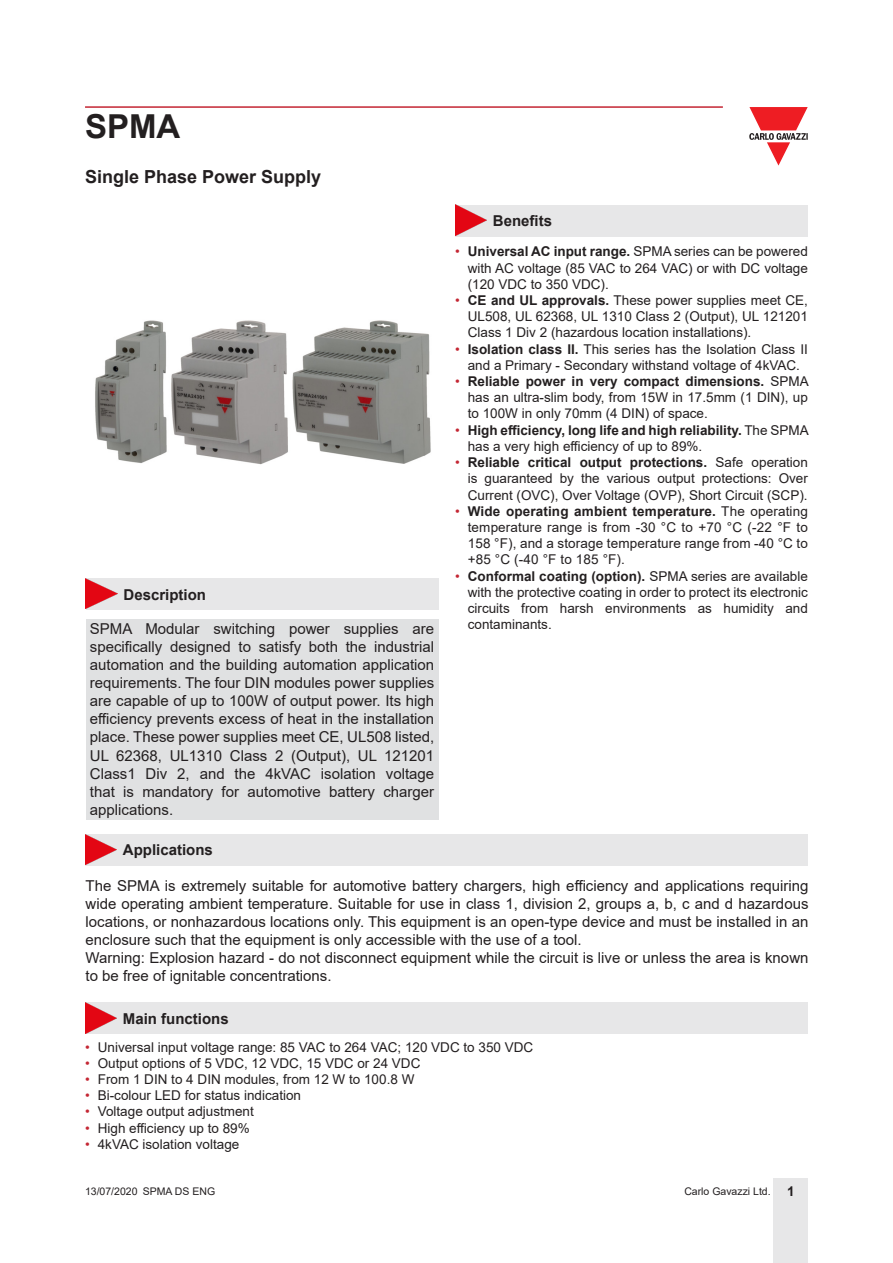
<style>
.page{position:relative;width:893px;height:1263px;background:#fff}
.page>*{position:absolute;margin:0;border:0;box-sizing:border-box;transform-origin:0 0}
.t1{font:700 33px "Arial";color:#231f20}
.Titolo02{font:700 18px "Arial";color:#231f20}
.Testo{font:15px/18px "Arial";color:#231f20;text-align:justify}
.Titolo03{font:700 15px "Arial";color:#231f20}
.t2{font:13.5px/16.2px "Arial";color:#231f20;text-align:justify}
.t3{font:700 13.5px/16.2px "Arial";color:#231f20}
.t4{font:10.5px "Arial";color:#231f20}
.s1{color:#c42633}
.s2{font-weight:700}
.s3{font-weight:400;color:#c42633}
.s4{font-weight:400}
.s5{font-weight:700;font-size:13.5px}
</style>
<div class="page">
<hr style="left:85px;top:106px;width:638px;height:2px;background:#c42633">
<div style="left:774px;top:1178px;width:34px;height:85px;background:#e7e7e8"></div>
<svg style="left:749px;top:107px;width:59px;height:59px"></svg>
<div style="left:455px;top:205px;width:353px;height:31px;background:#e7e7e8"></div>
<img style="left:455px;top:205px;width:31px;height:30px">
<div style="left:86px;top:578px;width:353px;height:32px;background:#e7e7e8"></div>
<img style="left:86px;top:578px;width:31px;height:31px">
<div style="left:85px;top:834px;width:723px;height:32px;background:#e7e7e8"></div>
<img style="left:85px;top:834px;width:31px;height:31px">
<div style="left:86px;top:618px;width:353px;height:201px;background:#e0e1e2"></div>
<div style="left:85px;top:1003px;width:723px;height:31px;background:#e7e7e8"></div>
<img style="left:85px;top:1003px;width:31px;height:30px">
<img style="left:95px;top:320px;width:336px;height:145px">
<h1 class="t1" style="left:85px;top:103px;width:97px">SPMA</h1>
<p class="Titolo02" style="left:85px;top:164px;width:238px">Single Phase Power Supply</p>
<p class="Titolo03" style="left:123px;top:584px;width:84px">Description</p>
<p class="Testo" style="left:90px;top:620px;width:346px">SPMA Modular switching power supplies are specifically designed to satisfy both the industrial automation and the building automation application requirements. The four DIN modules power supplies are capable of up to 100W of output power. Its high efficiency prevents excess of heat in the installation place. These power supplies meet CE, UL508 listed, UL 62368, UL1310 Class 2 (Output), UL 121201<br>Class1 Div 2, and the 4kVAC isolation voltage that is mandatory for automotive battery charger applications.</p>
<p class="Titolo03" style="left:123px;top:839px;width:92px">Applications</p>
<p class="Titolo03" style="left:493px;top:210px;width:61px">Benefits</p>
<p class="t2" style="left:468px;top:244px;width:342px;text-indent:-13px"><span class="s1">•</span> <span class="s2">Universal AC input range.</span> SPMA series can be powered with AC voltage (85 VAC to 264 VAC) or with DC voltage (120 VDC to 350 VDC).</p>
<p class="t2" style="left:468px;top:292px;width:342px;text-indent:-13px"><span class="s1">•</span> <span class="s2">CE and UL approvals.</span> These power supplies meet CE, UL508, UL 62368, UL 1310 Class 2 (Output), UL 121201<br>Class 1 Div 2 (hazardous location installations).</p>
<p class="t2" style="left:455px;top:341px;width:354px;text-align:center"><span class="s1">•</span> <span class="s2">Isolation class II.</span> This series has the Isolation Class II and a Primary - Secondary withstand voltage of 4kVAC.</p>
<p class="t2" style="left:468px;top:373px;width:342px;text-indent:-13px"><span class="s1">•</span> <span class="s2">Reliable power in very compact dimensions.</span> SPMA has an ultra-slim body, from 15W in 17.5mm (1 DIN), up to 100W in only 70mm (4 DIN) of space.</p>
<p class="t3" style="left:468px;top:422px;width:342px;text-indent:-13px"><span class="s3">•</span> High efficiency, long life and high reliability. <span class="s4">The SPMA has a very high efficiency of up to 89%.</span></p>
<p class="t2" style="left:468px;top:454px;width:342px;text-indent:-13px"><span class="s1">•</span> <span class="s2">Reliable critical output protections.</span> Safe operation is guaranteed by the various output protections: Over Current (OVC), Over Voltage (OVP), Short Circuit (SCP).</p>
<p class="t2" style="left:468px;top:503px;width:342px;text-indent:-13px"><span class="s1">•</span> <span class="s2">Wide operating ambient temperature.</span> The operating temperature range is from -30 °C to +70 °C (-22 °F to 158 °F), and a storage temperature range from -40 °C to +85 °C (-40 °F to 185 °F).</p>
<p class="t2" style="left:468px;top:568px;width:342px;text-indent:-13px"><span class="s1">•</span> <span class="s2">Conformal coating (option).</span> SPMA series are available with the protective coating in order to protect its electronic circuits from harsh environments as humidity and contaminants.</p>
<p class="Testo" style="left:86px;top:877px;width:724px">The SPMA is extremely suitable for automotive battery chargers, high efficiency and applications requiring wide operating ambient temperature. Suitable for use in class 1, division 2, groups a, b, c and d hazardous locations, or nonhazardous locations only. This equipment is an open-type device and must be installed in an enclosure such that the equipment is only accessible with the use of a tool.</p>
<p class="Testo" style="left:86px;top:949px;width:724px">Warning: Explosion hazard - do not disconnect equipment while the circuit is live or unless the area is known to be free of ignitable concentrations.</p>
<p class="Titolo03" style="left:123px;top:1008px;width:107px">Main functions</p>
<p class="t2" style="left:85px;top:1039px;width:450px"><span class="s1">•</span> Universal input voltage range: 85 VAC to 264 VAC; 120 VDC to 350 VDC</p>
<p class="t2" style="left:85px;top:1055px;width:337px"><span class="s1">•</span> Output options of 5 VDC, 12 VDC, 15 VDC or 24 VDC</p>
<p class="t2" style="left:85px;top:1071px;width:331px"><span class="s1">•</span> From 1 DIN to 4 DIN modules, from 12 W to 100.8 W</p>
<p class="t2" style="left:85px;top:1087px;width:218px"><span class="s1">•</span> Bi-colour LED for status indication</p>
<p class="t2" style="left:85px;top:1103px;width:170px"><span class="s1">•</span> Voltage output adjustment</p>
<p class="t2" style="left:85px;top:1120px;width:166px"><span class="s1">•</span> High efficiency up to 89%</p>
<p class="t2" style="left:85px;top:1136px;width:156px"><span class="s1">•</span> 4kVAC isolation voltage</p>
<p class="t4" style="left:85px;top:1183px;width:132px">13/07/2020 SPMA DS ENG</p>
<p class="t4" style="left:684px;top:1183px;width:112px">Carlo Gavazzi Ltd. <span class="s5">1</span></p>
</div>
